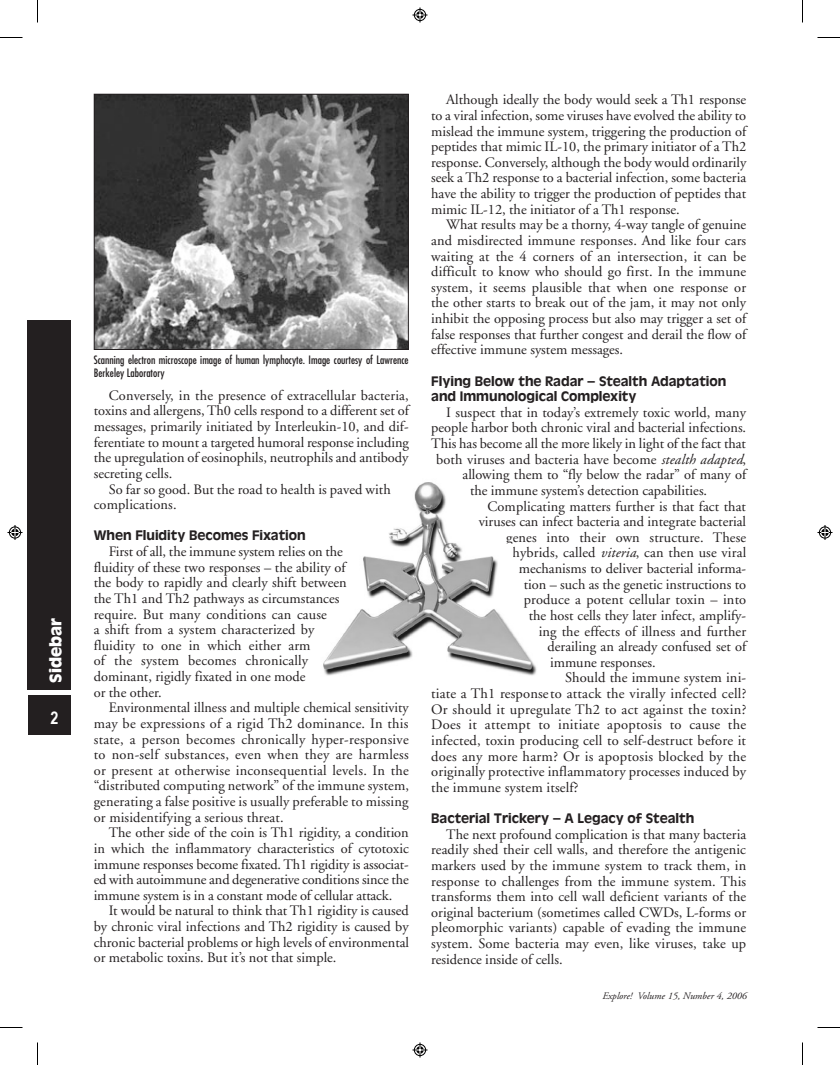
<style>
.page{position:relative;width:840px;height:1065px;background:#fff}
.page>*{position:absolute;margin:0;border:0;box-sizing:border-box;transform-origin:0 0}
.t1{font:700 17.5px "Antique Oli T";color:#fff}
.t2{font:700 17.5px "Arial Narrow";color:#fff}
.t3{font:14.38px/15.6px "Adobe Garamond";color:#231f20;text-align:justify}
.t4{font:14.38px "Adobe Garamond";letter-spacing:.02em;color:#231f20}
.t5{font:500 14.38px/15.6px "Antique Oli T";color:#231f20}
.t6{font:condensed 11.25px/13.1px "Futura";color:#231f20}
.t7{font:italic 10px "Adobe Garamond";color:#231f20}
.s1{font-style:italic}
</style>
<div class="page">
<div style="left:29px;top:696px;width:42px;height:39px;background:#231f20"></div>
<div style="left:28px;top:320px;width:43px;height:370px;background:#231f20"></div>
<img style="left:96px;top:96px;width:311px;height:252px">
<div style="left:94px;top:94px;width:315px;height:256px;border:1px solid #231f20"></div>
<img style="left:323px;top:482px;width:214px;height:194px">
<svg style="left:37px;top:0;width:1px;height:22px"></svg>
<svg style="left:0;top:37px;width:22px;height:1px"></svg>
<svg style="left:802px;top:0;width:1px;height:22px"></svg>
<svg style="left:818px;top:37px;width:22px;height:1px"></svg>
<svg style="left:37px;top:1042px;width:1px;height:23px"></svg>
<svg style="left:0;top:1027px;width:22px;height:1px"></svg>
<svg style="left:802px;top:1042px;width:1px;height:23px"></svg>
<svg style="left:818px;top:1027px;width:22px;height:1px"></svg>
<svg style="left:412px;top:8px;width:16px;height:14px"></svg>
<svg style="left:412px;top:1042px;width:16px;height:16px"></svg>
<svg style="left:8px;top:525px;width:14px;height:15px"></svg>
<svg style="left:818px;top:525px;width:14px;height:15px"></svg>
<p class="t1" style="left:46px;top:682px;width:66px;rotate:-90deg">Sidebar</p>
<p class="t2" style="left:50px;top:708px;width:9px">2</p>
<p class="t6" style="left:94px;top:353px;width:316px">Scanning electron microscope image of human lymphocyte. Image courtesy of Lawrence<br>Berkeley Laboratory</p>
<p class="t3" style="left:94px;top:388px;width:317px;text-indent:15px">Conversely, in the presence of extracellular bacteria, toxins and allergens, Th0 cells respond to a different set of messages, primarily initiated by Interleukin-10, and dif&shy;ferentiate to mount a targeted humoral response including the upregulation of eosinophils, neutrophils and antibody secreting cells.</p>
<p class="t3" style="left:94px;top:482px;width:299px;text-indent:15px">So far so good. But the road to health is paved with complications.</p>
<p class="t5" style="left:94px;top:527px;width:214px">When Fluidity Becomes Fixation</p>
<p class="t3" style="left:94px;top:544px;width:254px;text-align:left;text-indent:15px">First of all, the immune system relies on the fluidity of these two responses – the ability of the body to rapidly and clearly shift between the Th1 and Th2 pathways as circumstances require. But many conditions can cause<br>a shift from a system characterized by fluidity to one in which either arm<br>of the system becomes chronically dominant, rigidly fixated in one mode<br>or the other.</p>
<p class="t3" style="left:94px;top:700px;width:317px;text-indent:15px">Environmental illness and multiple chemical sensitivity may be expressions of a rigid Th2 dominance. In this state, a person becomes chronically hyper-responsive to non-self substances, even when they are harmless or present at otherwise inconsequential levels. In the “distributed computing network” of the immune system, generating a false positive is usually preferable to missing or misidentifying a serious threat.</p>
<p class="t3" style="left:94px;top:825px;width:317px;text-indent:15px">The other side of the coin is Th1 rigidity, a condition in which the inflammatory characteristics of cytotoxic immune responses become fixated. Th1 rigidity is associat&shy;ed with autoimmune and degenerative conditions since the immune system is in a constant mode of cellular attack.</p>
<p class="t3" style="left:94px;top:903px;width:317px;text-indent:15px">It would be natural to think that Th1 rigidity is caused by chronic viral infections and Th2 rigidity is caused by chronic bacterial problems or high levels of environmental or metabolic toxins. But it’s not that simple.</p>
<p class="t3" style="left:431px;top:92px;width:317px;text-indent:15px">Although ideally the body would seek a Th1 response to a viral infection, some viruses have evolved the ability to mislead the immune system, triggering the production of peptides that mimic IL-10, the primary initiator of a Th2 response. Conversely, although the body would ordinarily seek a Th2 response to a bacterial infection, some bacteria have the ability to trigger the production of peptides that mimic IL-12, the initiator of a Th1 response.</p>
<p class="t3" style="left:431px;top:217px;width:317px;text-indent:15px">What results may be a thorny, 4-way tangle of genuine and misdirected immune responses. And like four cars waiting at the 4 corners of an intersection, it can be difficult to know who should go first. In the immune system, it seems plausible that when one response or the other starts to break out of the jam, it may not only inhibit the opposing process but also may trigger a set of false responses that further congest and derail the flow of effective immune system messages.</p>
<p class="t5" style="left:431px;top:373px;width:297px">Flying Below the Radar – Stealth Adaptation and Immunological Complexity</p>
<p class="t3" style="left:446px;top:405px;width:301px">I suspect that in today’s extremely toxic world, many</p>
<p class="t3" style="left:431px;top:420px;width:316px">people harbor both chronic viral and bacterial infections.</p>
<p class="t3" style="left:431px;top:436px;width:316px">This has become all the more likely in light of the fact that</p>
<p class="t3" style="left:436px;top:452px;width:311px">both viruses and bacteria have become <span class="s1">stealth adapted</span>,</p>
<p class="t3" style="left:462px;top:467px;width:285px">allowing them to “fly below the radar” of many of</p>
<p class="t3" style="left:470px;top:483px;width:239px">the immune system’s detection capabilities.</p>
<p class="t3" style="left:488px;top:499px;width:260px">Complicating matters further is that fact that</p>
<p class="t3" style="left:479px;top:514px;width:269px">viruses can infect bacteria and integrate bacterial</p>
<p class="t3" style="left:506px;top:530px;width:242px">genes into their own structure. These</p>
<p class="t3" style="left:512px;top:545px;width:235px">hybrids, called <span class="s1">viteria</span>, can then use viral</p>
<p class="t3" style="left:519px;top:561px;width:229px">mechanisms to deliver bacterial informa-</p>
<p class="t3" style="left:524px;top:577px;width:224px">tion – such as the genetic instructions to</p>
<p class="t3" style="left:524px;top:592px;width:224px">produce a potent cellular toxin – into</p>
<p class="t3" style="left:529px;top:608px;width:219px">the host cells they later infect, amplify-</p>
<p class="t3" style="left:539px;top:624px;width:209px">ing the effects of illness and further</p>
<p class="t3" style="left:548px;top:639px;width:200px">derailing an already confused set of</p>
<p class="t3" style="left:550px;top:655px;width:107px">immune responses.</p>
<p class="t3" style="left:565px;top:670px;width:183px">Should the immune system ini-</p>
<p class="t4" style="left:431px;top:686px;width:317px">tiate a Th1 response to attack the virally infected cell?</p>
<p class="t4" style="left:431px;top:701px;width:317px">Or should it upregulate Th2 to act against the toxin?</p>
<p class="t4" style="left:431px;top:717px;width:317px">Does it attempt to initiate apoptosis to cause the</p>
<p class="t3" style="left:431px;top:733px;width:316px">infected, toxin producing cell to self-destruct before it</p>
<p class="t4" style="left:431px;top:748px;width:317px">does any more harm? Or is apoptosis blocked by the</p>
<p class="t3" style="left:431px;top:764px;width:316px">originally protective inflammatory processes induced by</p>
<p class="t3" style="left:431px;top:780px;width:149px">the immune system itself?</p>
<p class="t5" style="left:431px;top:810px;width:265px">Bacterial Trickery – A Legacy of Stealth</p>
<p class="t3" style="left:431px;top:827px;width:317px;text-indent:15px">The next profound complication is that many bacteria readily shed their cell walls, and therefore the antigenic markers used by the immune system to track them, in response to challenges from the immune system. This transforms them into cell wall deficient variants of the original bacterium (sometimes called CWDs, L-forms or pleomorphic variants) capable of evading the immune system. Some bacteria may even, like viruses, take up residence inside of cells.</p>
<p class="t7" style="left:602px;top:990px;width:146px">Explore! Volume 15, Number 4, 2006</p>
</div>
